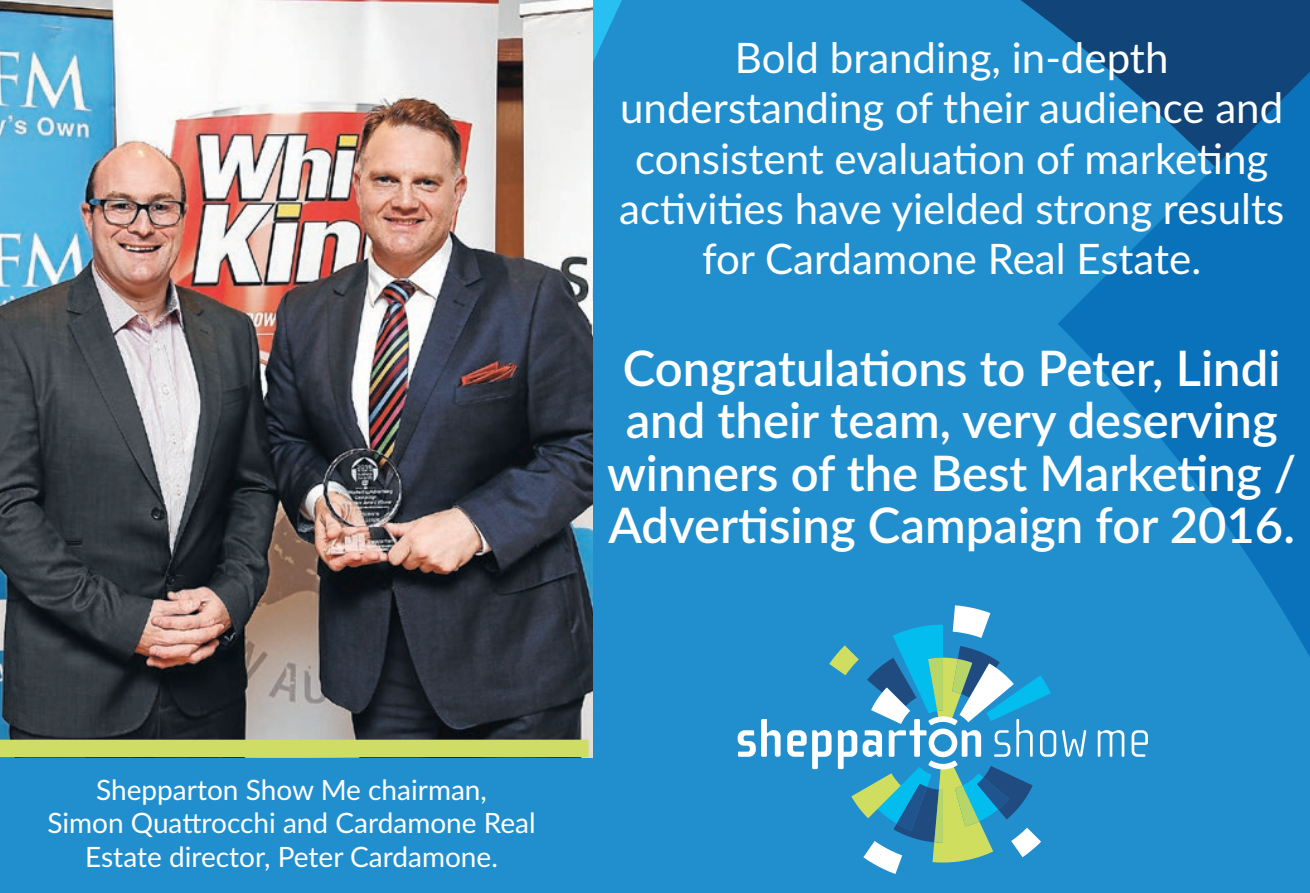
<style>
.page{position:relative;width:1310px;height:893px;background:#218fce}
.page>*{position:absolute;margin:0;border:0;box-sizing:border-box;transform-origin:0 0}
.t1{font:600 49px/52.5px "Lato";color:#fff;text-align:center}
.t2{font:42px/50.4px "Lato";color:#fff;text-align:center}
.t3{font:28px/33.6px "Lato";color:#fff;text-align:center}
</style>
<div class="page">
<svg style="left:1057px;top:0;width:253px;height:757px"></svg>
<img style="left:0;top:0;width:592px;height:757px">
<svg style="left:1062px;top:730px;width:24px;height:27px"></svg>
<svg style="left:1097px;top:730px;width:27px;height:27px"></svg>
<svg style="left:1131px;top:730px;width:17px;height:27px"></svg>
<svg style="left:737px;top:719px;width:43px;height:38px"></svg>
<svg style="left:787px;top:730px;width:19px;height:27px"></svg>
<svg style="left:812px;top:605px;width:244px;height:269px"></svg>
<div style="left:0;top:740px;width:588px;height:17px;background:#d0dd64"></div>
<p class="t2" style="left:619px;top:31px;width:666px">Bold branding, in-depth understanding of their audience and consistent evaluation of marketing activities have yielded strong results for Cardamone Real Estate.</p>
<p class="t1" style="left:607px;top:339px;width:691px">Congratulations to Peter, Lindi and their team, very deserving winners of the Best Marketing /<br>Advertising Campaign for 2016.</p>
<p class="t3" style="left:47px;top:771px;width:490px">Shepparton Show Me chairman,<br>Simon Quattrocchi and Cardamone Real<br>Estate director, Peter Cardamone.</p>
</div>
